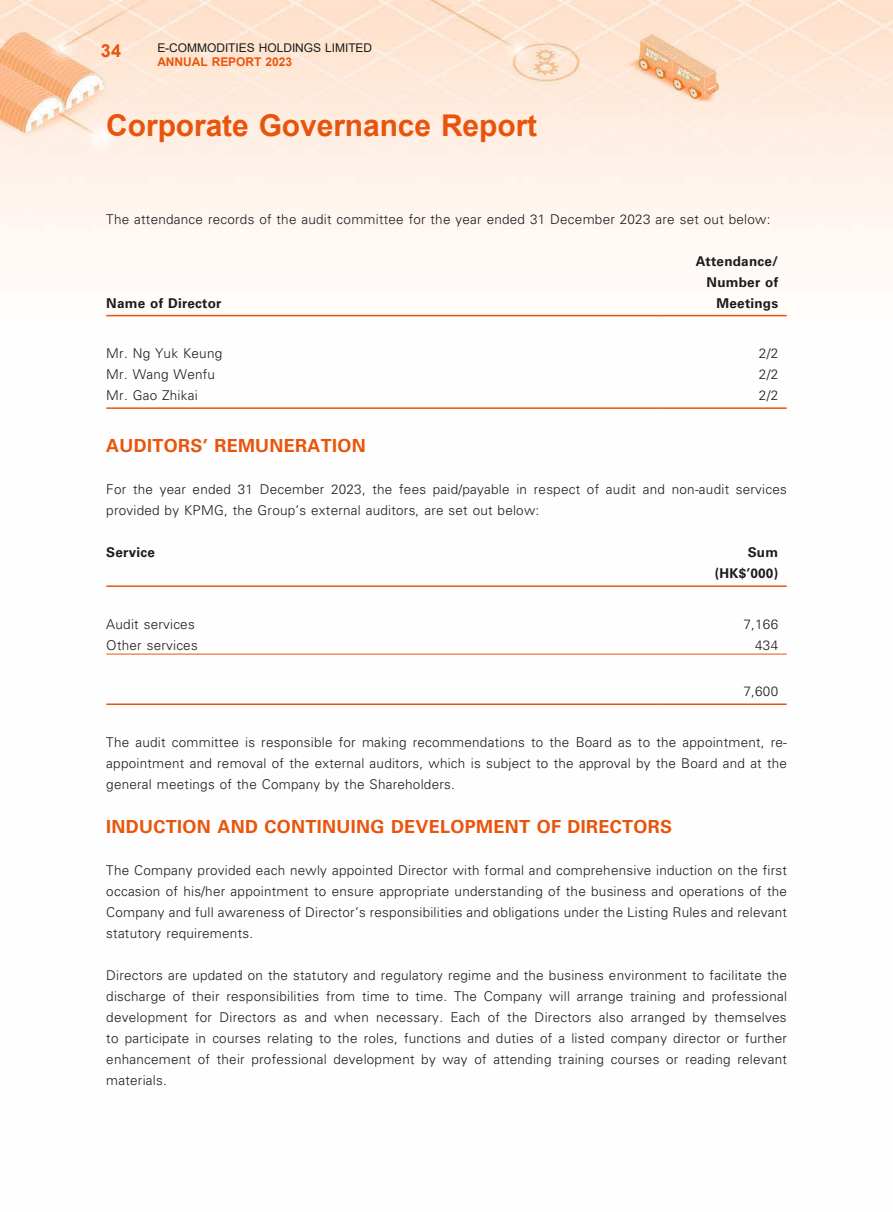
<style>
.page{position:relative;width:893px;height:1212px;background:#fff}
.page>*{position:absolute;margin:0;border:0;box-sizing:border-box;transform-origin:0 0}
.t1{font:700 30px "Arial";letter-spacing:-.005em;color:#e9540c}
.t2{font:700 18px "Univers LT Std";letter-spacing:.015em;color:#e9540c}
.t3{font:700 18px "Arial";color:#e9540c}
.t4{font:300 13.5px/21px "Univers LT Std";letter-spacing:.015em;color:#1c1c1b;text-align:justify}
.t5{font:700 13.5px/21px "Univers LT Std";letter-spacing:.015em;color:#1c1c1b;text-align:right}
.t6{font:12px "Arial";letter-spacing:-.005em;color:#1c1c1b}
.t7{font:700 12px "Arial";letter-spacing:-.005em;color:#e9540c}
</style>
<div class="page">
<img style="left:0;top:0;width:893px;height:654px">
<hr style="left:106px;top:315px;width:553px;height:1px;background:#e9540c">
<hr style="left:659px;top:315px;width:128px;height:1px;background:#e9540c">
<hr style="left:106px;top:407px;width:553px;height:2px;background:#e9540c">
<hr style="left:659px;top:407px;width:128px;height:2px;background:#e9540c">
<hr style="left:106px;top:585px;width:553px;height:2px;background:#e9540c">
<hr style="left:659px;top:585px;width:128px;height:2px;background:#e9540c">
<hr style="left:106px;top:654px;width:553px;height:1px;background:#e9540c">
<hr style="left:659px;top:654px;width:128px;height:1px;background:#e9540c">
<hr style="left:106px;top:703px;width:553px;height:2px;background:#e9540c">
<hr style="left:659px;top:703px;width:128px;height:2px;background:#e9540c">
<h2 class="t3" style="left:101px;top:38px;width:22px">34</h2>
<p class="t6" style="left:157px;top:39px;width:216px">E-COMMODITIES HOLDINGS LIMITED</p>
<p class="t7" style="left:157px;top:53px;width:136px">ANNUAL REPORT 2023</p>
<h1 class="t1" style="left:106px;top:104px;width:432px">Corporate Governance Report</h1>
<p class="t4" style="left:106px;top:209px;width:666px">The attendance records of the audit committee for the year ended 31 December 2023 are set out below:</p>
<p class="t5" style="left:106px;top:293px;width:117px">Name of Director</p>
<p class="t5" style="left:696px;top:251px;width:84px">Attendance/<br>Number of<br>Meetings</p>
<p class="t4" style="left:106px;top:343px;width:117px">Mr. Ng Yuk Keung</p>
<p class="t4" style="left:759px;top:343px;width:21px">2/2</p>
<p class="t4" style="left:106px;top:364px;width:110px">Mr. Wang Wenfu</p>
<p class="t4" style="left:759px;top:364px;width:21px">2/2</p>
<p class="t4" style="left:106px;top:385px;width:93px">Mr. Gao Zhikai</p>
<p class="t4" style="left:759px;top:385px;width:21px">2/2</p>
<h2 class="t2" style="left:106px;top:435px;width:261px">AUDITORS’ REMUNERATION</h2>
<p class="t4" style="left:106px;top:479px;width:682px">For the year ended 31 December 2023, the fees paid/payable in respect of audit and non-audit services provided by KPMG, the Group’s external auditors, are set out below:</p>
<p class="t5" style="left:106px;top:542px;width:50px">Service</p>
<p class="t5" style="left:715px;top:542px;width:65px">Sum (HK$’000)</p>
<p class="t4" style="left:106px;top:614px;width:90px">Audit services</p>
<p class="t4" style="left:743px;top:614px;width:36px">7,166</p>
<p class="t4" style="left:106px;top:635px;width:93px">Other services</p>
<p class="t4" style="left:755px;top:635px;width:24px">434</p>
<p class="t4" style="left:743px;top:681px;width:36px">7,600</p>
<p class="t4" style="left:106px;top:732px;width:682px">The audit committee is responsible for making recommendations to the Board as to the appointment, re&shy;appointment and removal of the external auditors, which is subject to the approval by the Board and at the general meetings of the Company by the Shareholders.</p>
<h2 class="t2" style="left:106px;top:816px;width:567px">INDUCTION AND CONTINUING DEVELOPMENT OF DIRECTORS</h2>
<p class="t4" style="left:106px;top:859px;width:682px">The Company provided each newly appointed Director with formal and comprehensive induction on the first occasion of his/her appointment to ensure appropriate understanding of the business and operations of the Company and full awareness of Director’s responsibilities and obligations under the Listing Rules and relevant statutory requirements.</p>
<p class="t4" style="left:106px;top:964px;width:682px">Directors are updated on the statutory and regulatory regime and the business environment to facilitate the discharge of their responsibilities from time to time. The Company will arrange training and professional development for Directors as and when necessary. Each of the Directors also arranged by themselves to participate in courses relating to the roles, functions and duties of a listed company director or further enhancement of their professional development by way of attending training courses or reading relevant materials.</p>
</div>
